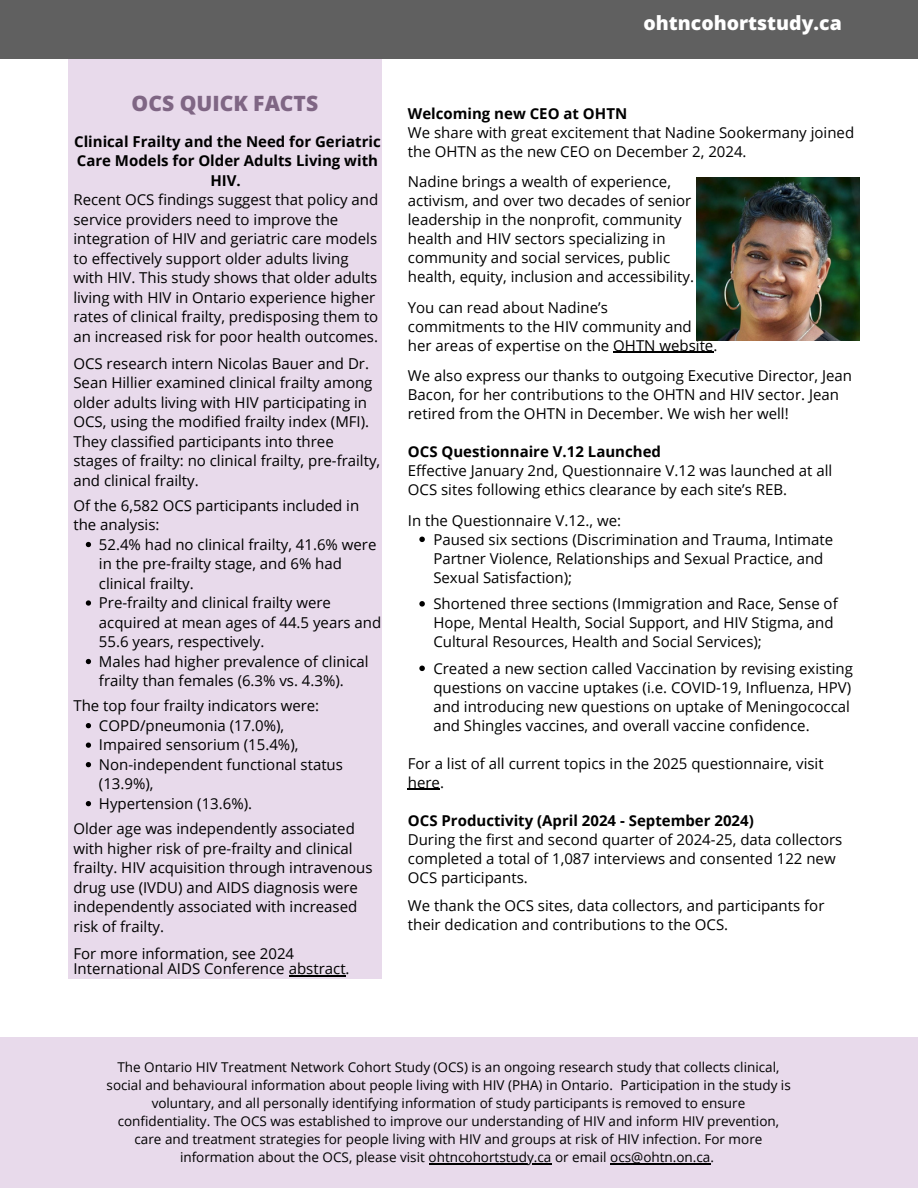
<style>
.page{position:relative;width:918px;height:1188px;background:#fff}
.page>*{position:absolute;margin:0;border:0;box-sizing:border-box;transform-origin:0 0}
.t1{font:800 21px "Open Sans";color:#7f6684}
.t2{font:800 19.5px "Open Sans";color:#fff}
.t3{font:15px/19px "Open Sans";color:#000}
.t4{font:700 15px "Open Sans";color:#000}
.t5{font:13.5px/18px "Open Sans";color:#000;text-align:center}
.s1{font-weight:700}
</style>
<div class="page">
<div style="left:68px;top:0;width:313px;height:979px;background:#e8daeb"></div>
<div style="left:0;top:0;width:918px;height:58px;background:#606060"></div>
<div style="left:0;top:1037px;width:918px;height:151px;background:#e8daeb"></div>
<hr style="left:613px;top:352px;width:100px;height:1px;background:#000">
<svg style="left:419px;top:537px;width:6px;height:5px"></svg>
<svg style="left:419px;top:601px;width:6px;height:6px"></svg>
<svg style="left:419px;top:666px;width:6px;height:5px"></svg>
<hr style="left:408px;top:789px;width:32px;height:1px;background:#000">
<hr style="left:429px;top:1163px;width:123px;height:1px;background:#000">
<hr style="left:610px;top:1163px;width:100px;height:1px;background:#000">
<img style="left:696px;top:178px;width:164px;height:163px">
<svg style="left:86px;top:542px;width:5px;height:5px"></svg>
<svg style="left:86px;top:600px;width:5px;height:6px"></svg>
<svg style="left:86px;top:659px;width:5px;height:5px"></svg>
<svg style="left:86px;top:723px;width:5px;height:5px"></svg>
<svg style="left:86px;top:743px;width:5px;height:5px"></svg>
<svg style="left:86px;top:762px;width:5px;height:5px"></svg>
<svg style="left:86px;top:801px;width:5px;height:5px"></svg>
<hr style="left:289px;top:975px;width:57px;height:2px;background:#000">
<h3 class="t1" style="left:132px;top:89px;width:188px">OCS QUICK FACTS</h3>
<p class="t4" style="left:74px;top:131px;width:308px">Clinical Frailty and the Need for Geriatric</p>
<p class="t4" style="left:77px;top:150px;width:303px">Care Models for Older Adults Living with</p>
<p class="t4" style="left:210px;top:170px;width:32px">HIV.</p>
<p class="t3" style="left:73px;top:190px;width:306px">Recent OCS findings suggest that policy and</p>
<p class="t3" style="left:73px;top:209px;width:266px">service providers need to improve the</p>
<p class="t3" style="left:73px;top:229px;width:305px">integration of HIV and geriatric care models</p>
<p class="t3" style="left:73px;top:248px;width:277px">to effectively support older adults living</p>
<p class="t3" style="left:73px;top:268px;width:305px">with HIV. This study shows that older adults</p>
<p class="t3" style="left:73px;top:287px;width:303px">living with HIV in Ontario experience higher</p>
<p class="t3" style="left:73px;top:307px;width:306px">rates of clinical frailty, predisposing them to</p>
<p class="t3" style="left:73px;top:326px;width:306px">an increased risk for poor health outcomes.</p>
<h3 class="t3" style="left:73px;top:353px;width:308px;line-height:19.5px">OCS research intern Nicolas Bauer and Dr.<br>Sean Hillier examined clinical frailty among older adults living with HIV participating in OCS, using the modified frailty index (MFI).<br>They classified participants into three stages of frailty: no clinical frailty, pre-frailty, and clinical frailty.</h3>
<h3 class="t3" style="left:73px;top:495px;width:287px;line-height:19.5px">Of the 6,582 OCS participants included in the analysis:</h3>
<h3 class="t3" style="left:99px;top:534px;width:279px;line-height:19.5px">52.4% had no clinical frailty, 41.6% were in the pre-frailty stage, and 6% had clinical frailty.</h3>
<p class="t3" style="left:99px;top:593px;width:284px;line-height:19.5px">Pre-frailty and clinical frailty were acquired at mean ages of 44.5 years and<br>55.6 years, respectively.</p>
<p class="t3" style="left:99px;top:651px;width:271px;line-height:19.5px">Males had higher prevalence of clinical frailty than females (6.3% vs. 4.3%).</p>
<p class="t3" style="left:73px;top:696px;width:247px">The top four frailty indicators were:</p>
<h3 class="t3" style="left:99px;top:716px;width:187px">COPD/pneumonia (17.0%),</h3>
<p class="t3" style="left:99px;top:735px;width:201px">Impaired sensorium (15.4%),</p>
<p class="t3" style="left:99px;top:754px;width:246px;line-height:19.5px">Non-independent functional status (13.9%),</p>
<p class="t3" style="left:99px;top:794px;width:155px">Hypertension (13.6%).</p>
<p class="t3" style="left:73px;top:818px;width:301px;line-height:19.5px">Older age was independently associated with higher risk of pre-frailty and clinical frailty. HIV acquisition through intravenous drug use (IVDU) and AIDS diagnosis were independently associated with increased risk of frailty.</p>
<h3 class="t3" style="left:73px;top:945px;width:278px;line-height:15.3px">For more information, see 2024<br>International AIDS Conference abstract.</h3>
<p class="t2" style="left:643px;top:9px;width:200px">ohtncohortstudy.ca</p>
<h2 class="t3" style="left:408px;top:103px;width:448px"><span class="s1">Welcoming new CEO at OHTN<br></span>We share with great excitement that Nadine Sookermany joined the OHTN as the new CEO on December 2, 2024.</h2>
<h1 class="t3" style="left:408px;top:172px;width:285px">Nadine brings a wealth of experience, activism, and over two decades of senior leadership in the nonprofit, community health and HIV sectors specializing in</h1>
<h3 class="t3" style="left:408px;top:248px;width:288px">community and social services, public health, equity, inclusion and accessibility.</h3>
<h3 class="t3" style="left:408px;top:297px;width:311px">You can read about Nadine’s<br>commitments to the HIV community and her areas of expertise on the OHTN website.</h3>
<h3 class="t3" style="left:408px;top:366px;width:446px">We also express our thanks to outgoing Executive Director, Jean<br>Bacon, for her contributions to the OHTN and HIV sector. Jean retired from the OHTN in December. We wish her well!</h3>
<h3 class="t3" style="left:408px;top:442px;width:426px"><span class="s1">OCS Questionnaire V.12 Launched<br></span>Effective January 2nd, Questionnaire V.12 was launched at all<br>OCS sites following ethics clearance by each site’s REB.</h3>
<h3 class="t3" style="left:408px;top:510px;width:215px">In the Questionnaire V.12., we:</h3>
<h3 class="t3" style="left:433px;top:529px;width:401px">Paused six sections (Discrimination and Trauma, Intimate<br>Partner Violence, Relationships and Sexual Practice, and<br>Sexual Satisfaction);</h3>
<h3 class="t3" style="left:433px;top:594px;width:406px">Shortened three sections (Immigration and Race, Sense of<br>Hope, Mental Health, Social Support, and HIV Stigma, and<br>Cultural Resources, Health and Social Services);</h3>
<p class="t3" style="left:433px;top:658px;width:421px">Created a new section called Vaccination by revising existing questions on vaccine uptakes (i.e. COVID-19, Influenza, HPV) and introducing new questions on uptake of Meningococcal and Shingles vaccines, and overall vaccine confidence.</p>
<p class="t3" style="left:408px;top:753px;width:417px">For a list of all current topics in the 2025 questionnaire, visit here.</p>
<p class="t3" style="left:408px;top:810px;width:436px"><span class="s1">OCS Productivity (April 2024 - September 2024)<br></span>During the first and second quarter of 2024-25, data collectors completed a total of 1,087 interviews and consented 122 new OCS participants.</p>
<h3 class="t3" style="left:408px;top:896px;width:418px">We thank the OCS sites, data collectors, and participants for their dedication and contributions to the OCS.</h3>
<h3 class="t5" style="left:107px;top:1058px;width:686px">The Ontario HIV Treatment Network Cohort Study (OCS) is an ongoing research study that collects clinical, social and behavioural information about people living with HIV (PHA) in Ontario. Participation in the study is voluntary, and all personally identifying information of study participants is removed to ensure confidentiality. The OCS was established to improve our understanding of HIV and inform HIV prevention, care and treatment strategies for people living with HIV and groups at risk of HIV infection. For more information about the OCS, please visit ohtncohortstudy.ca or email ocs@ohtn.on.ca.</h3>
</div>
